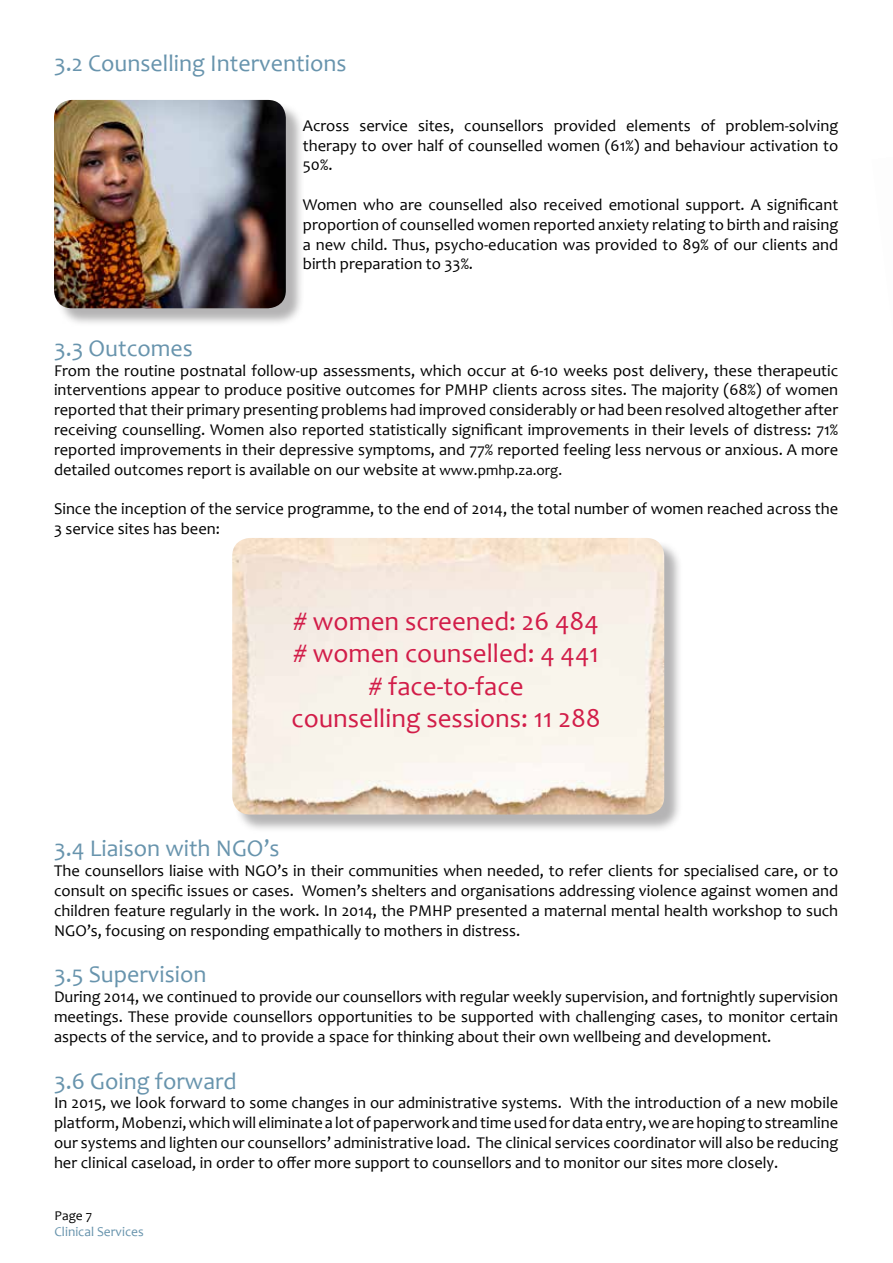
<style>
.page{position:relative;width:893px;height:1263px;background:#fff}
.page>*{position:absolute;margin:0;border:0;box-sizing:border-box;transform-origin:0 0}
.t1{font:27px/32.4px "Candara";color:#d21d49;text-align:center}
.t2{font:24px "Candara";color:#6894ad}
.t3{font:16.5px/19.8px "Candara";color:#000;text-align:justify}
.t4{font:13.5px "Candara";color:#6894ad}
.t5{font:13.5px "Candara";color:#000}
.s1{font-size:15px}
</style>
<div class="page">
<div style="left:56px;top:102px;width:249px;height:225px;background:#9c9b9c;opacity:.75"></div>
<img style="left:54px;top:100px;width:232px;height:208px">
<div style="left:234px;top:540px;width:449px;height:293px;background:#9c9b9c;opacity:.75"></div>
<img style="left:232px;top:538px;width:432px;height:276px">
<h2 class="t2" style="left:54px;top:49px;width:294px">3.2 Counselling Interventions</h2>
<p class="t3" style="left:303px;top:115px;width:537px">Across service sites, counsellors provided elements of problem-solving therapy to over half of counselled women (61%) and behaviour activation to 50%.</p>
<p class="t3" style="left:303px;top:195px;width:537px">Women who are counselled also received emotional support. A significant proportion of counselled women reported anxiety relating to birth and raising a new child. Thus, psycho-education was provided to 89% of our clients and birth preparation to 33%.</p>
<h2 class="t2" style="left:54px;top:333px;width:141px">3.3 Outcomes</h2>
<p class="t3" style="left:54px;top:360px;width:786px">From the routine postnatal follow-up assessments, which occur at 6-10 weeks post delivery, these therapeutic interventions appear to produce positive outcomes for PMHP clients across sites. The majority (68%) of women reported that their primary presenting problems had improved considerably or had been resolved altogether after receiving counselling. Women also reported statistically significant improvements in their levels of distress: 71% reported improvements in their depressive symptoms, and 77% reported feeling less nervous or anxious. A more detailed outcomes report is available on our website at <span class="s1">www.pmhp.za.org.</span></p>
<p class="t3" style="left:54px;top:499px;width:786px">Since the inception of the service programme, to the end of 2014, the total number of women reached across the<br>3 service sites has been:</p>
<h1 class="t1" style="left:292px;top:605px;width:311px"># women screened: 26 484 # women counselled: 4 441 # face-to-face<br>counselling sessions: 11 288</h1>
<h2 class="t2" style="left:54px;top:833px;width:227px">3.4 Liaison with NGO’s</h2>
<p class="t3" style="left:54px;top:861px;width:786px">The counsellors liaise with NGO’s in their communities when needed, to refer clients for specialised care, or to consult on specific issues or cases. Women’s shelters and organisations addressing violence against women and children feature regularly in the work. In 2014, the PMHP presented a maternal mental health workshop to such NGO’s, focusing on responding empathically to mothers in distress.</p>
<h2 class="t2" style="left:54px;top:959px;width:154px">3.5 Supervision</h2>
<p class="t3" style="left:54px;top:987px;width:786px">During 2014, we continued to provide our counsellors with regular weekly supervision, and fortnightly supervision meetings. These provide counsellors opportunities to be supported with challenging cases, to monitor certain aspects of the service, and to provide a space for thinking about their own wellbeing and development.</p>
<h2 class="t2" style="left:54px;top:1066px;width:184px">3.6 Going forward</h2>
<p class="t3" style="left:54px;top:1093px;width:786px">In 2015, we look forward to some changes in our administrative systems. With the introduction of a new mobile platform, Mobenzi, which will eliminate a lot of paperwork and time used for data entry, we are hoping to streamline our systems and lighten our counsellors’ administrative load. The clinical services coordinator will also be reducing her clinical caseload, in order to offer more support to counsellors and to monitor our sites more closely.</p>
<p class="t5" style="left:55px;top:1207px;width:39px">Page 7</p>
<p class="t4" style="left:55px;top:1223px;width:91px">Clinical Services</p>
</div>
